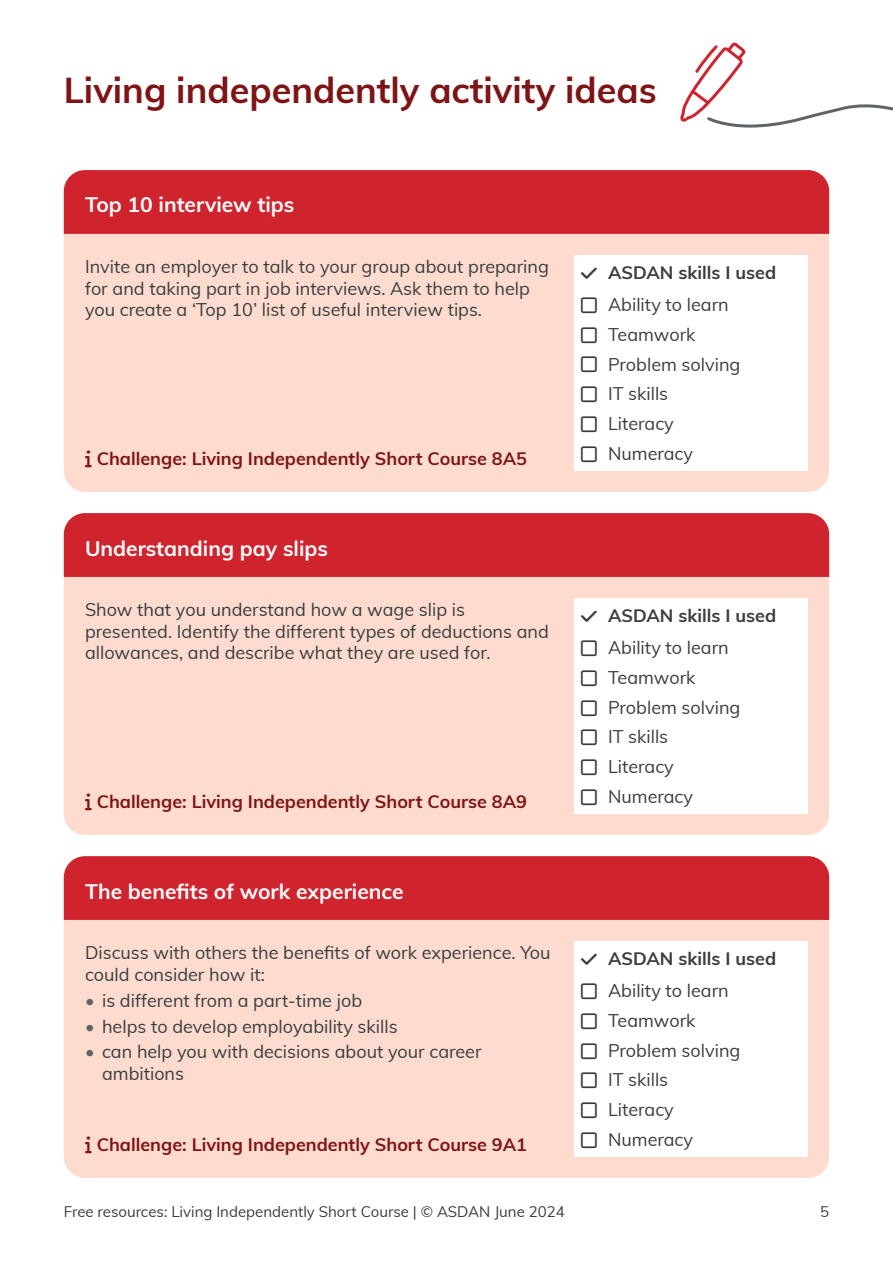
<style>
.page{position:relative;width:893px;height:1263px;background:#fff}
.page>*{position:absolute;margin:0;border:0;box-sizing:border-box;transform-origin:0 0}
.t1{font:700 36px "Muli";color:#7f1416}
.t2{font:700 21px "Muli";color:#fff}
.t3{font:18px/21.6px "Muli";color:#393d3f}
.t4{font:700 18px "Muli";color:#7f1416}
.t5{font:700 18px "Muli";color:#393d3f}
.t6{font:15px "Muli";color:#393d3f}
.s1{color:#616466}
</style>
<div class="page">
<svg style="left:680px;top:42px;width:213px;height:86px"></svg>
<div style="left:64px;top:856px;width:765px;height:322px;background:#fddccf;border-radius:21px"></div>
<div style="left:64px;top:856px;width:765px;height:64px;background:#cf242e"></div>
<div style="left:574px;top:941px;width:234px;height:216px;background:#fff"></div>
<div style="left:64px;top:513px;width:765px;height:322px;background:#fddccf;border-radius:21px"></div>
<div style="left:64px;top:513px;width:765px;height:64px;background:#cf242e"></div>
<div style="left:574px;top:598px;width:234px;height:216px;background:#fff"></div>
<div style="left:64px;top:170px;width:765px;height:322px;background:#fddccf;border-radius:21px"></div>
<div style="left:64px;top:170px;width:765px;height:64px;background:#cf242e"></div>
<div style="left:574px;top:255px;width:234px;height:216px;background:#fff"></div>
<h1 class="t1" style="left:64px;top:64px;width:595px">Living independently activity ideas</h1>
<p class="t2" style="left:85px;top:190px;width:211px">Top 10 interview tips</p>
<p class="t3" style="left:85px;top:255px;width:465px">Invite an employer to talk to your group about preparing for and taking part in job interviews. Ask them to help you create a ‘Top 10’ list of useful interview tips.</p>
<p class="t4" style="left:85px;top:445px;width:443px">■□ Challenge: Living Independently Short Course 8A5</p>
<p class="t2" style="left:85px;top:533px;width:245px">Understanding pay slips</p>
<p class="t3" style="left:85px;top:598px;width:465px">Show that you understand how a wage slip is presented. Identify the different types of deductions and allowances, and describe what they are used for.</p>
<p class="t4" style="left:85px;top:788px;width:443px">■□ Challenge: Living Independently Short Course 8A9</p>
<p class="t2" style="left:85px;top:876px;width:320px">The benefits of work experience</p>
<p class="t3" style="left:85px;top:941px;width:467px">Discuss with others the benefits of work experience. You could consider how it:</p>
<p class="t3" style="left:85px;top:989px;width:279px"><span class="s1">•</span> is different from a part-time job</p>
<p class="t3" style="left:85px;top:1014px;width:314px"><span class="s1">•</span> helps to develop employability skills</p>
<p class="t3" style="left:102px;top:1040px;width:381px;text-indent:-17px"><span class="s1">•</span> can help you with decisions about your career ambitions</p>
<p class="t4" style="left:85px;top:1131px;width:443px">■□ Challenge: Living Independently Short Course 9A1</p>
<p class="t5" style="left:608px;top:259px;width:170px">ASDAN skills I used</p>
<p class="t3" style="left:581px;top:293px;width:149px">▲❑◆ Ability to learn</p>
<p class="t3" style="left:581px;top:323px;width:116px">▲❑◆ Teamwork</p>
<p class="t3" style="left:581px;top:352px;width:161px">▲❑◆ Problem solving</p>
<p class="t3" style="left:581px;top:382px;width:89px">▲❑◆ IT skills</p>
<p class="t3" style="left:581px;top:412px;width:94px">▲❑◆ Literacy</p>
<p class="t3" style="left:581px;top:442px;width:114px">▲❑◆ Numeracy</p>
<p class="t5" style="left:608px;top:602px;width:170px">ASDAN skills I used</p>
<p class="t3" style="left:581px;top:636px;width:149px">▲❑◆ Ability to learn</p>
<p class="t3" style="left:581px;top:666px;width:116px">▲❑◆ Teamwork</p>
<p class="t3" style="left:581px;top:695px;width:161px">▲❑◆ Problem solving</p>
<p class="t3" style="left:581px;top:725px;width:89px">▲❑◆ IT skills</p>
<p class="t3" style="left:581px;top:755px;width:94px">▲❑◆ Literacy</p>
<p class="t3" style="left:581px;top:785px;width:114px">▲❑◆ Numeracy</p>
<p class="t5" style="left:608px;top:945px;width:170px">ASDAN skills I used</p>
<p class="t3" style="left:581px;top:979px;width:149px">▲❑◆ Ability to learn</p>
<p class="t3" style="left:581px;top:1009px;width:116px">▲❑◆ Teamwork</p>
<p class="t3" style="left:581px;top:1038px;width:161px">▲❑◆ Problem solving</p>
<p class="t3" style="left:581px;top:1068px;width:89px">▲❑◆ IT skills</p>
<p class="t3" style="left:581px;top:1098px;width:94px">▲❑◆ Literacy</p>
<p class="t3" style="left:581px;top:1128px;width:114px">▲❑◆ Numeracy</p>
<p class="t6" style="left:64px;top:1201px;width:503px">Free resources: Living Independently Short Course | © ASDAN June 2024</p>
<p class="t6" style="left:820px;top:1201px;width:10px">5</p>
</div>
